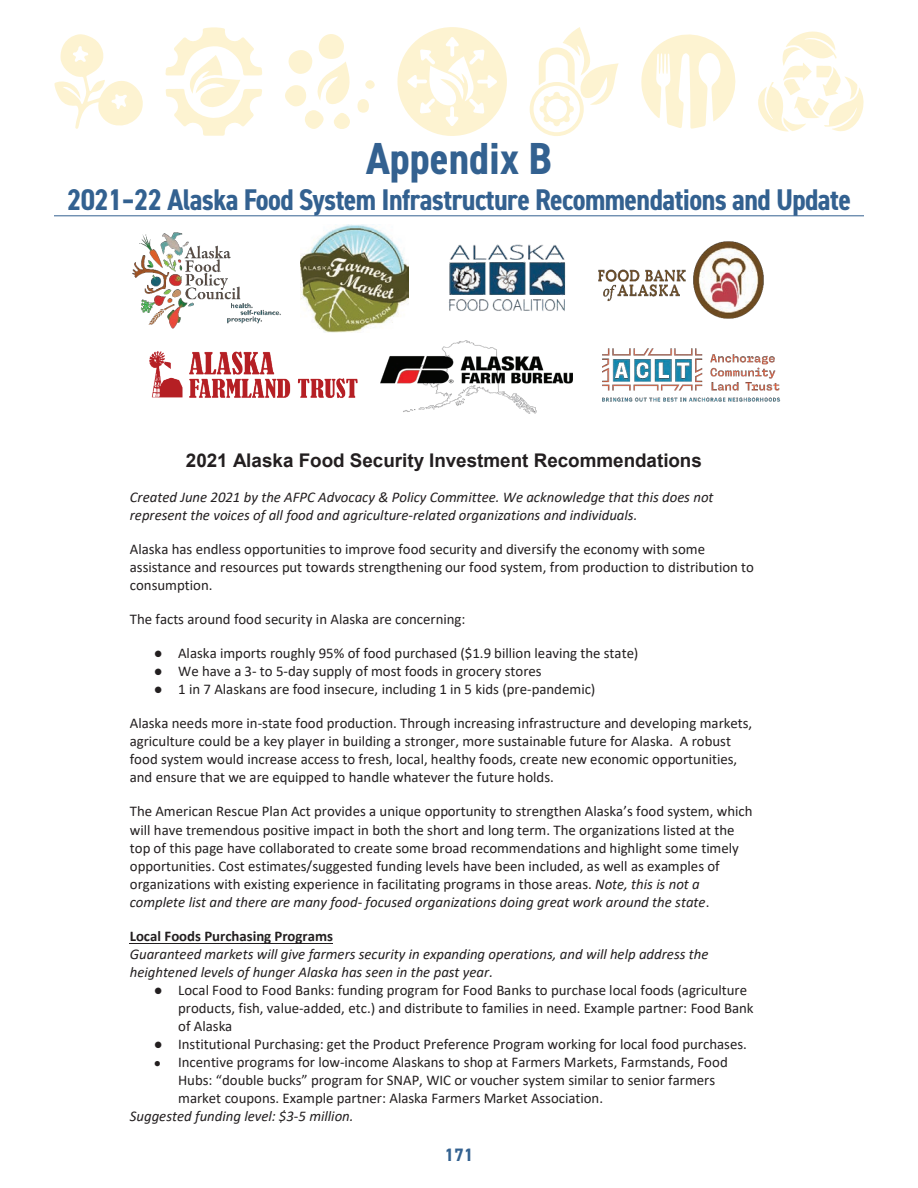
<style>
.page{position:relative;width:918px;height:1188px;background:#fff}
.page>*{position:absolute;margin:0;border:0;box-sizing:border-box;transform-origin:0 0}
.t1{font:700 condensed 45px "DIN2014";color:#336190}
.t2{font:700 condensed 30px "DIN2014";letter-spacing:-.02em;color:#336190}
.t3{font:700 18.9px "Arial";color:#231f20}
.t4{font:700 18px "DIN2014";color:#336190}
.t5{font:14.85px/18px "Calibri";color:#231f20}
.t6{font:italic 14.85px/18px "Calibri";color:#231f20}
.t7{font:700 14.85px "Calibri";letter-spacing:-.005em;color:#231f20}
.s1{font-style:italic}
.s2{font-size:12.15px}
</style>
<div class="page">
<hr style="left:54px;top:216px;width:810px;height:1px;background:#336190">
<svg style="left:165px;top:27px;width:97px;height:109px"></svg>
<svg style="left:529px;top:27px;width:90px;height:109px"></svg>
<svg style="left:758px;top:31px;width:106px;height:101px"></svg>
<svg style="left:641px;top:34px;width:95px;height:95px"></svg>
<svg style="left:397px;top:27px;width:110px;height:109px"></svg>
<div style="left:289px;top:50px;width:24px;height:24px;background:#fdf3d1;border-radius:11px"></div>
<div style="left:285px;top:85px;width:21px;height:21px;background:#fdf3d1;border-radius:50%"></div>
<svg style="left:305px;top:110px;width:19px;height:19px"></svg>
<div style="left:334px;top:113px;width:16px;height:16px;background:#fdf3d1;border-radius:50%"></div>
<div style="left:358px;top:99px;width:11px;height:14px;background:#fdf3d1;border-radius:50%"></div>
<svg style="left:365px;top:80px;width:10px;height:9px"></svg>
<svg style="left:317px;top:34px;width:33px;height:70px"></svg>
<svg style="left:54px;top:34px;width:89px;height:95px"></svg>
<hr style="left:130px;top:943px;width:203px;height:1px;background:#231f20">
<img style="left:301px;top:225px;width:108px;height:108px">
<img style="left:602px;top:348px;width:179px;height:54px">
<img style="left:149px;top:351px;width:209px;height:47px">
<img style="left:598px;top:241px;width:166px;height:78px">
<img style="left:132px;top:232px;width:149px;height:97px">
<img style="left:448px;top:244px;width:118px;height:67px">
<img style="left:381px;top:340px;width:191px;height:74px">
<h1 class="t1" style="left:366px;top:129px;width:187px">Appendix B</h1>
<h2 class="t2" style="left:67px;top:180px;width:785px">2021–22 Alaska Food System Infrastructure Recommendations and Update</h2>
<p class="t3" style="left:186px;top:448px;width:518px">2021 Alaska Food Security Investment Recommendations</p>
<p class="t6" style="left:130px;top:487px;width:585px">Created June 2021 by the AFPC Advocacy &amp; Policy Committee. We acknowledge that this does not represent the voices of all food and agriculture-related organizations and individuals.</p>
<p class="t5" style="left:130px;top:539px;width:626px">Alaska has endless opportunities to improve food security and diversify the economy with some assistance and resources put towards strengthening our food system, from production to distribution to consumption.</p>
<p class="t5" style="left:130px;top:610px;width:337px">The facts around food security in Alaska are concerning:</p>
<p class="t5" style="left:154px;top:644px;width:486px">● Alaska imports roughly 95% of food purchased ($1.9 billion leaving the state)</p>
<p class="t5" style="left:154px;top:662px;width:389px">● We have a 3- to 5-day supply of most foods in grocery stores</p>
<p class="t5" style="left:154px;top:680px;width:443px">● 1 in 7 Alaskans are food insecure, including 1 in 5 kids (pre-pandemic)</p>
<p class="t5" style="left:130px;top:714px;width:624px">Alaska needs more in-state food production. Through increasing infrastructure and developing markets, agriculture could be a key player in building a stronger, more sustainable future for Alaska. A robust food system would increase access to fresh, local, healthy foods, create new economic opportunities, and ensure that we are equipped to handle whatever the future holds.</p>
<p class="t5" style="left:130px;top:802px;width:624px">The American Rescue Plan Act provides a unique opportunity to strengthen Alaska’s food system, which will have tremendous positive impact in both the short and long term. The organizations listed at the top of this page have collaborated to create some broad recommendations and highlight some timely opportunities. Cost estimates/suggested funding levels have been included, as well as examples of organizations with existing experience in facilitating programs in those areas. <span class="s1">Note, this is not a complete list and there are many food- focused organizations doing great work around the state</span>.</p>
<p class="t7" style="left:130px;top:925px;width:205px">Local Foods Purchasing Programs</p>
<p class="t6" style="left:130px;top:944px;width:580px">Guaranteed markets will give farmers security in expanding operations, and will help address the heightened levels of hunger Alaska has seen in the past year.</p>
<p class="t5" style="left:178px;top:981px;width:577px;text-indent:-24px">● Local Food to Food Banks: funding program for Food Banks to purchase local foods (agriculture products, fish, value-added, etc.) and distribute to families in need. Example partner: Food Bank of Alaska</p>
<p class="t5" style="left:154px;top:1035px;width:594px">● Institutional Purchasing: get the Product Preference Program working for local food purchases.</p>
<p class="t5" style="left:178px;top:1053px;width:551px;text-indent:-24px"><span class="s2">●</span> Incentive programs for low-income Alaskans to shop at Farmers Markets, Farmstands, Food<br>Hubs: “double bucks” program for SNAP, WIC or voucher system similar to senior farmers market coupons. Example partner: Alaska Farmers Market Association.</p>
<p class="t6" style="left:130px;top:1106px;width:225px">Suggested funding level: $3-5 million.</p>
<p class="t4" style="left:444px;top:1143px;width:31px">171</p>
</div>
